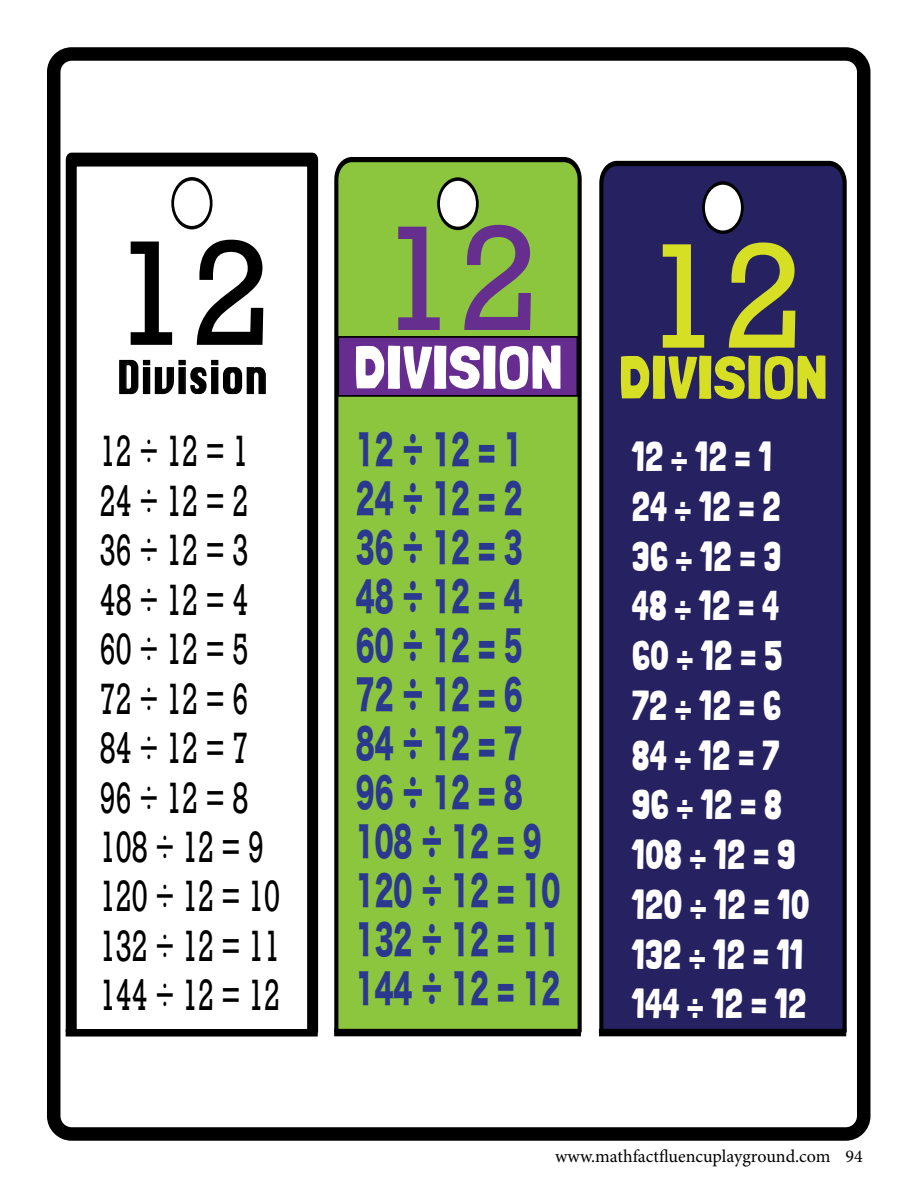
<style>
.page{position:relative;width:918px;height:1188px;background:#fff}
.page>*{position:absolute;margin:0;border:0;box-sizing:border-box;transform-origin:0 0}
.t1{font:140.55px "Rockwell";color:#000}
.t2{font:140.55px "Rockwell";color:#662f8f}
.t3{font:140.55px "Rockwell";color:#d6df23}
.t4{font:60.6px "Londrina Solid";letter-spacing:-.005em;color:#fff;scale:1.11 1}
.t5{font:60.6px "Londrina Solid";letter-spacing:-.005em;color:#d6df23;scale:1.11 1}
.t6{font:43.2px "Krungthep";color:#000;scale:.82 1}
.t7{font:41.4px/49.8px "Londrina Solid";color:#fff;scale:.88 1}
.t8{font:41.25px/49.5px "Rockwell";color:#000;scale:.66 1}
.t9{font:40.8px/49.1px "Hira Kaku Std N W8";color:#2a388f;scale:.6 1}
.t10{font:18px "Minion Pro";color:#000}
</style>
<div class="page">
<div style="left:47px;top:47px;width:823px;height:1094px;border:14px solid #000;border-radius:18px"></div>
<svg style="left:65px;top:153px;width:254px;height:879px"></svg>
<div style="left:334px;top:157px;width:248px;height:875px;background:#8cc63e"></div>
<div style="left:173px;top:179px;width:38px;height:49px;background:#fff;border-radius:50%"></div>
<div style="left:171px;top:177px;width:42px;height:52px;border:3px solid #000;border-radius:50%"></div>
<svg style="left:119px;top:359px;width:148px;height:41px"></svg>
<div style="left:439px;top:179px;width:38px;height:49px;background:#fff;border-radius:50%"></div>
<div style="left:437px;top:178px;width:42px;height:52px;border:3px solid #000;border-radius:50%"></div>
<div style="left:598px;top:160px;width:249px;height:872px;background:#262261"></div>
<div style="left:704px;top:183px;width:38px;height:49px;background:#fff;border-radius:50%"></div>
<div style="left:702px;top:181px;width:42px;height:53px;border:3px solid #000;border-radius:50%"></div>
<div style="left:338px;top:337px;width:239px;height:59px;background:#662c90"></div>
<div style="left:338px;top:336px;width:240px;height:61px;border:2px solid #000"></div>
<div style="left:66px;top:1029px;width:252px;height:8px;background:#000"></div>
<div style="left:334px;top:1029px;width:247px;height:7px;background:#000"></div>
<div style="left:599px;top:1029px;width:247px;height:7px;background:#000"></div>
<h1 class="t1" style="left:109px;top:207px;width:165px">12</h1>
<p class="t6" style="left:117px;top:353px;width:186px">Division</p>
<h1 class="t2" style="left:377px;top:192px;width:165px">12</h1>
<h2 class="t4" style="left:353px;top:332px;width:191px">DIVISION</h2>
<p class="t8" style="left:100px;top:427px;width:275px">12 ÷ 12 = 1<br>24 ÷ 12 = 2<br>36 ÷ 12 = 3<br>48 ÷ 12 = 4<br>60 ÷ 12 = 5<br>72 ÷ 12 = 6<br>84 ÷ 12 = 7<br>96 ÷ 12 = 8<br>108 ÷ 12 = 9<br>120 ÷ 12 = 10<br>132 ÷ 12 = 11<br>144 ÷ 12 = 12</p>
<p class="t9" style="left:356px;top:426px;width:343px">12 ÷ 12 = 1<br>24 ÷ 12 = 2<br>36 ÷ 12 = 3<br>48 ÷ 12 = 4<br>60 ÷ 12 = 5<br>72 ÷ 12 = 6<br>84 ÷ 12 = 7<br>96 ÷ 12 = 8<br>108 ÷ 12 = 9<br>120 ÷ 12 = 10<br>132 ÷ 12 = 11<br>144 ÷ 12 = 12</p>
<h1 class="t3" style="left:641px;top:210px;width:165px">12</h1>
<h2 class="t5" style="left:618px;top:342px;width:191px">DIVISION</h2>
<p class="t7" style="left:632px;top:431px;width:204px">12 ÷ 12 = 1<br>24 ÷ 12 = 2<br>36 ÷ 12 = 3<br>48 ÷ 12 = 4<br>60 ÷ 12 = 5<br>72 ÷ 12 = 6<br>84 ÷ 12 = 7<br>96 ÷ 12 = 8<br>108 ÷ 12 = 9<br>120 ÷ 12 = 10<br>132 ÷ 12 = 11<br>144 ÷ 12 = 12</p>
<p class="t10" style="left:555px;top:1145px;width:309px">www.mathfactfluencuplayground.com 94</p>
</div>
